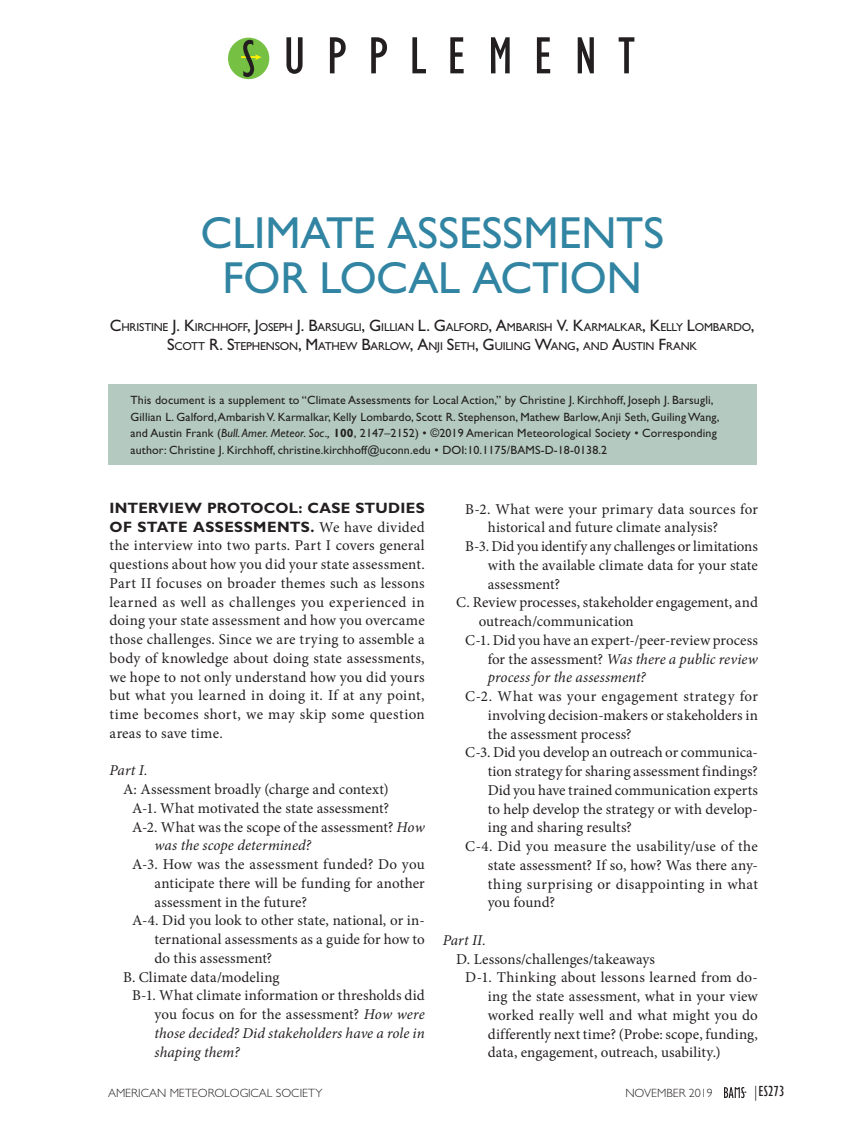
<style>
.page{position:relative;width:851px;height:1134px;background:#fff}
.page>*{position:absolute;margin:0;border:0;box-sizing:border-box;transform-origin:0 0}
.t1{font:condensed 54px "Gill Sans";letter-spacing:.39em;color:#231f20}
.Article_Title__Main{font:45px/45px "Gill Sans Std";color:#3185a2;text-align:center}
.Numbered_List{font:15px/18.8px "Minion Pro";letter-spacing:.005em;color:#231f20;text-align:justify}
.First_Paragraph{font:15px/18.8px "Minion Pro";letter-spacing:.025em;color:#231f20;text-align:justify}
.First_Paragraph-2{font:italic 15px "Minion Pro";letter-spacing:.005em;color:#231f20}
.t2{font:condensed 15px "Gill Sans";color:#231f20}
.Supplement_Block_Inf{font:12px/16.5px "Gill Sans Std";letter-spacing:.01em;color:#231f20}
.t3{font:300 12px "Gill Sans Std";color:#231f20}
.Authors{font:11.55px/19.5px "Gill Sans Std";letter-spacing:-.015em;color:#231f20;text-align:center}
.s1{font-size:16.5px}
.s2{font-style:italic}
.s3{font-weight:700}
.s4{font-family:"Gill Sans Std";font-weight:700}
.s5{font-family:"Gill Sans Std";font-weight:300;font-stretch:normal}
</style>
<div class="page">
<div style="left:228px;top:38px;width:41px;height:41px;background:#76c043;border-radius:50%"></div>
<svg style="left:241px;top:40px;width:20px;height:37px"></svg>
<div style="left:108px;top:384px;width:648px;height:81px;background:#b4cac1"></div>
<svg style="left:724px;top:1087px;width:22px;height:11px"></svg>
<h1 class="t1" style="left:283px;top:24px;width:353px">UPPLEMENT</h1>
<p class="Article_Title__Main" style="left:200px;top:211px;width:465px">CLIMATE ASSESSMENTS<br>FOR LOCAL ACTION</p>
<p class="Authors" style="left:110px;top:317px;width:646px"><span class="s1">C</span>HRISTINE <span class="s1">J. K</span>IRCHHOFF<span class="s1">, J</span>OSEPH <span class="s1">J. B</span>ARSUGLI<span class="s1">, G</span> ILLIAN <span class="s1">L. G</span>ALFORD<span class="s1">, A</span>MBARISH <span class="s1">V. K</span>ARMALKAR<span class="s1">, K</span>ELLY <span class="s1">L</span>OMBARDO<span class="s1">,<br>S</span>COTT <span class="s1">R. S</span>TEPHENSON<span class="s1">, M</span>ATHEW <span class="s1">B</span>ARLOW<span class="s1">, A</span>NJI <span class="s1">S</span>ETH<span class="s1">, G</span> UILING <span class="s1">W</span>ANG<span class="s1">,</span> AND <span class="s1">A</span>USTIN <span class="s1">F</span>RANK</p>
<p class="Supplement_Block_Inf" style="left:130px;top:392px;width:590px">This document is a supplement to “Climate Assessments for Local Action,” by Christine J. Kirchhoff, Joseph J. Barsugli, Gillian L. Galford, Ambarish V. Karmalkar, Kelly Lombardo, Scott R. Stephenson, Mathew Barlow, Anji Seth, Guiling Wang, and Austin Frank (<span class="s2">Bull. Amer. Meteor. Soc.,</span> <span class="s3">100</span>, 2147–2152) • ©2019 American Meteorological Society • Corresponding author: Christine J. Kirchhoff, christine.kirchhoff@uconn.edu • DOI:10.1175/BAMS-D-18-0138.2</p>
<p class="First_Paragraph" style="left:110px;top:499px;width:317px"><span class="s4">INTERVIEW PROTOCOL: CASE STUDIES OF STATE ASSESSMENTS.</span> We have divided the interview into two parts. Part I covers general questions about how you did your state assessment.<br>Part II focuses on broader themes such as lessons learned as well as challenges you experienced in doing your state assessment and how you overcame those challenges. Since we are trying to assemble a body of knowledge about doing state assessments, we hope to not only understand how you did yours but what you learned in doing it. If at any point, time becomes short, we may skip some question areas to save time.</p>
<p class="First_Paragraph-2" style="left:110px;top:760px;width:39px">Part I.</p>
<p class="Numbered_List" style="left:123px;top:780px;width:267px">A: Assessment broadly (charge and context)</p>
<p class="Numbered_List" style="left:132px;top:799px;width:258px">A-1. What motivated the state assessment?</p>
<p class="Numbered_List" style="left:154px;top:818px;width:272px;text-indent:-22px">A-2. What was the scope of the assessment? <span class="s2">How was the scope determined?</span></p>
<p class="Numbered_List" style="left:154px;top:855px;width:272px;text-indent:-22px">A-3. How was the assessment funded? Do you anticipate there will be funding for another assessment in the future?</p>
<p class="Numbered_List" style="left:154px;top:911px;width:272px;text-indent:-22px">A-4. Did you look to other state, national, or in&shy;ternational assessments as a guide for how to do this assessment?</p>
<p class="Numbered_List" style="left:123px;top:968px;width:158px">B. Climate data/modeling</p>
<p class="Numbered_List" style="left:154px;top:986px;width:272px;text-indent:-22px">B-1. What climate information or thresholds did you focus on for the assessment? <span class="s2">How were those decided? Did stakeholders have a role in shaping them?</span></p>
<p class="Numbered_List" style="left:488px;top:499px;width:272px;text-indent:-22px">B-2. What were your primary data sources for historical and future climate analysis?</p>
<p class="Numbered_List" style="left:488px;top:537px;width:272px;text-indent:-22px">B-3. Did you identify any challenges or limitations with the available climate data for your state assessment?</p>
<p class="Numbered_List" style="left:478px;top:593px;width:281px;text-indent:-22px">C. Review processes, stakeholder engagement, and outreach/communication</p>
<p class="Numbered_List" style="left:488px;top:631px;width:271px;text-indent:-22px">C-1. Did you have an expert-/peer-review process for the assessment? <span class="s2">Was there a public review process for the assessment?</span></p>
<p class="Numbered_List" style="left:488px;top:687px;width:272px;text-indent:-22px">C-2. What was your engagement strategy for involving decision-makers or stakeholders in the assessment process?</p>
<p class="Numbered_List" style="left:488px;top:743px;width:272px;text-indent:-22px">C-3. Did you develop an outreach or communica&shy;tion strategy for sharing assessment findings?<br>Did you have trained communication experts to help develop the strategy or with develop&shy;ing and sharing results?</p>
<p class="Numbered_List" style="left:488px;top:837px;width:272px;text-indent:-22px">C-4. Did you measure the usability/use of the state assessment? If so, how? Was there any&shy;thing surprising or disappointing in what you found?</p>
<p class="First_Paragraph-2" style="left:442px;top:930px;width:45px">Part II.</p>
<p class="Numbered_List" style="left:456px;top:949px;width:200px">D. Lessons/challenges/takeaways</p>
<p class="Numbered_List" style="left:488px;top:968px;width:272px;text-indent:-22px">D-1. Thinking about lessons learned from do&shy;ing the state assessment, what in your view worked really well and what might you do differently next time? (Probe: scope, funding, data, engagement, outreach, usability.)</p>
<p class="t3" style="left:108px;top:1086px;width:216px">AMERICAN METEOROLOGICAL SOCIETY</p>
<p class="t3" style="left:625px;top:1086px;width:89px">NOVEMBER 2019</p>
<p class="t2" style="left:754px;top:1083px;width:32px"><span class="s5">|</span>ES273</p>
</div>
